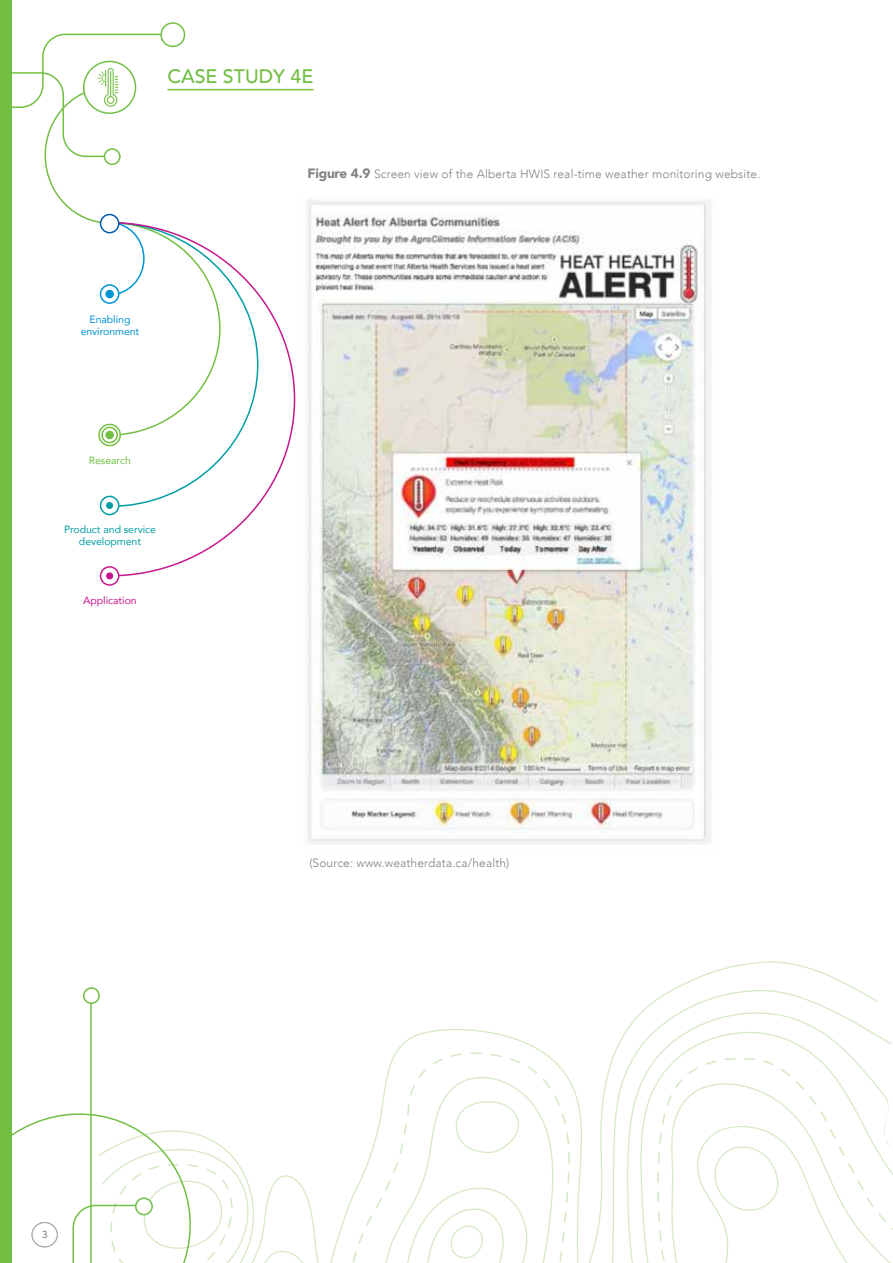
<style>
.page{position:relative;width:893px;height:1263px;background:#fff}
.page>*{position:absolute;margin:0;border:0;box-sizing:border-box;transform-origin:0 0}
.t1{font:500 19.5px "Avenir";color:#72bf44}
.t2{font:300 12px "Avenir";letter-spacing:.01em;color:#808285}
.t3{font:10.5px/12px "Avenir";letter-spacing:-.005em;color:#009da5;text-align:center}
.t4{font:10.5px/12px "Avenir";letter-spacing:-.005em;color:#0093d5;text-align:center}
.t5{font:10.5px "Avenir";letter-spacing:-.005em;color:#c6168d}
.t6{font:10.5px "Avenir";letter-spacing:-.005em;color:#72bf44}
.t7{font:300 10.2px "Avenir";color:#58595b}
.s1{font-weight:900;font-size:13.5px}
</style>
<div class="page">
<svg style="left:589px;top:961px;width:289px;height:302px"></svg>
<svg style="left:330px;top:1029px;width:252px;height:234px"></svg>
<svg style="left:347px;top:1041px;width:224px;height:222px"></svg>
<svg style="left:650px;top:1048px;width:243px;height:215px"></svg>
<svg style="left:12px;top:1113px;width:307px;height:150px"></svg>
<hr style="left:90px;top:996px;width:2px;height:267px;background:#72bf44">
<div style="left:84px;top:988px;width:15px;height:15px;background:#fff;border-radius:50%"></div>
<div style="left:83px;top:987px;width:17px;height:17px;border:2px solid #72bf44;border-radius:50%"></div>
<hr style="left:167px;top:89px;width:146px;height:1px;background:#72bf44">
<img style="left:306px;top:199px;width:405px;height:645px">
<svg style="left:12px;top:22px;width:247px;height:485px"></svg>
<svg style="left:101px;top:496px;width:18px;height:18px"></svg>
<div style="left:100px;top:496px;width:19px;height:19px;border:2px solid #009da5;border-radius:50%"></div>
<div style="left:106px;top:502px;width:7px;height:7px;background:#009da5;border-radius:50%"></div>
<svg style="left:108px;top:221px;width:188px;height:356px"></svg>
<svg style="left:101px;top:567px;width:18px;height:18px"></svg>
<div style="left:100px;top:566px;width:19px;height:20px;border:2px solid #c6168d;border-radius:50%"></div>
<div style="left:101px;top:215px;width:18px;height:18px;background:#fff;border-radius:50%"></div>
<div style="left:100px;top:214px;width:19px;height:19px;border:2px solid #005baa;border-radius:50%"></div>
<div style="left:106px;top:572px;width:7px;height:7px;background:#c6168d;border-radius:50%"></div>
<div style="left:0;top:0;width:12px;height:1263px;background:#72bf44"></div>
<div style="left:32px;top:1222px;width:25px;height:25px;background:#fff;border-radius:50%"></div>
<div style="left:32px;top:1222px;width:26px;height:25px;border:1px solid #a7a9ac;border-radius:50%"></div>
<h1 class="t1" style="left:167px;top:59px;width:147px">CASE STUDY 4E</h1>
<p class="t2" style="left:308px;top:167px;width:454px"><span class="s1">Figure 4.9</span> Screen view of the Alberta HWIS real-time weather monitoring website.</p>
<p class="t4" style="left:81px;top:313px;width:60px">Enabling environment</p>
<p class="t6" style="left:89px;top:452px;width:44px">Research</p>
<p class="t3" style="left:64px;top:523px;width:94px">Product and service development</p>
<p class="t5" style="left:83px;top:592px;width:55px">Application</p>
<p class="t2" style="left:309px;top:855px;width:202px">(Source: www.weatherdata.ca/health)</p>
<p class="t7" style="left:39px;top:1228px;width:12px">8 23</p>
</div>
